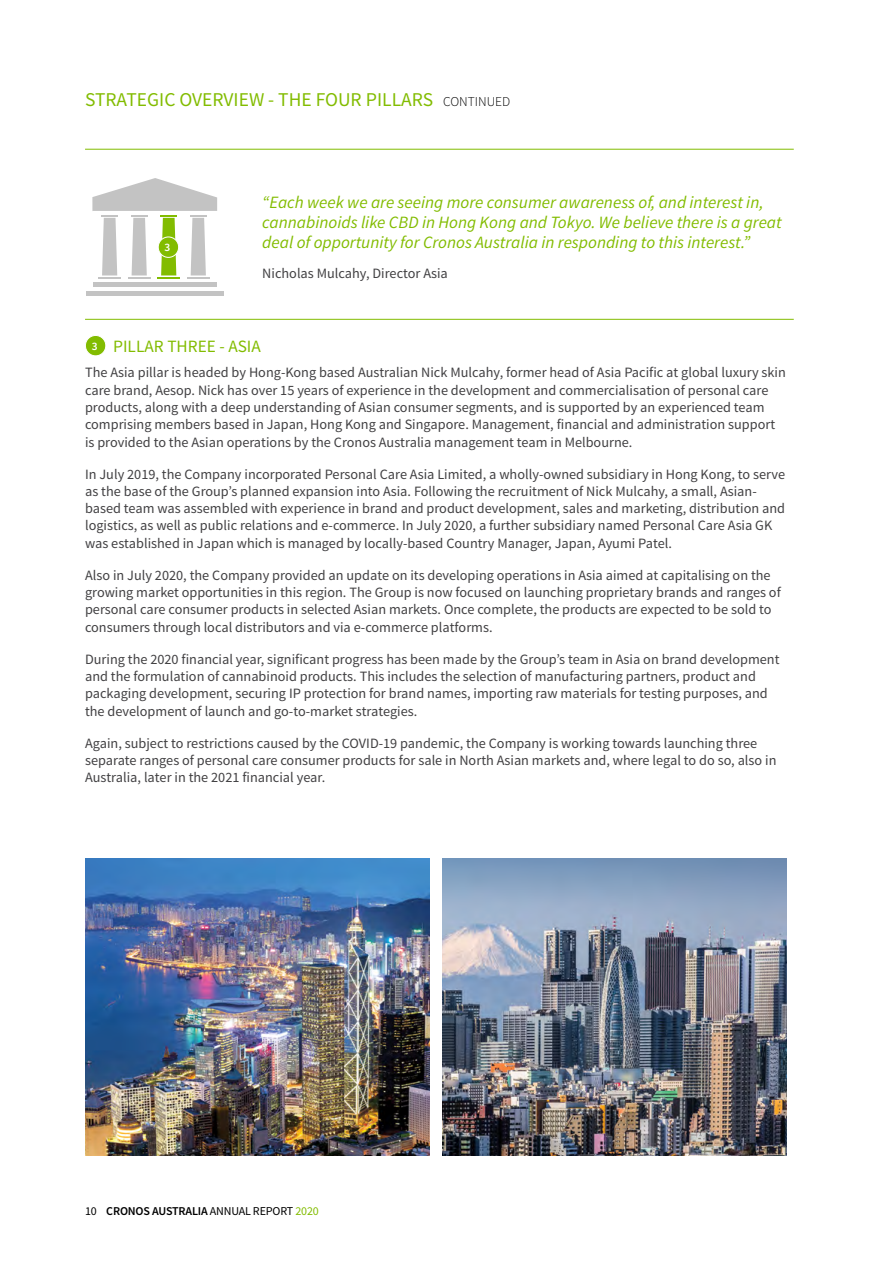
<style>
.page{position:relative;width:893px;height:1263px;background:#fff}
.page>*{position:absolute;margin:0;border:0;box-sizing:border-box;transform-origin:0 0}
.t1{font:19.5px "Source Sans Pro";letter-spacing:-.01em;color:#82bc00}
.t2{font:italic 17.25px/20.2px "Source Sans Pro";color:#82bc00}
.t3{font:17.25px "Source Sans Pro";color:#82bc00}
.t4{font:14.25px/17.2px "Source Sans Pro";color:#414042}
.t5{font:300 13.5px "Source Sans Pro";color:#000}
.t6{font:600 12px "Source Sans Pro";letter-spacing:-.015em;color:#000}
.t7{font:600 11.4px "Source Sans Pro";color:#fff}
.s1{font-weight:600;font-size:11.4px;color:#fff}
.s2{font-weight:400}
.s3{font-weight:400;color:#82bc00}
</style>
<div class="page">
<hr style="left:128px;top:277px;width:23px;height:2px;background:#c3c3c3">
<hr style="left:98px;top:277px;width:23px;height:2px;background:#c3c3c3">
<hr style="left:157px;top:277px;width:23px;height:2px;background:#82bc00">
<hr style="left:187px;top:277px;width:23px;height:2px;background:#c3c3c3">
<svg style="left:92px;top:178px;width:125px;height:97px"></svg>
<hr style="left:93px;top:283px;width:124px;height:4px;background:#c3c3c3">
<hr style="left:86px;top:291px;width:137px;height:4px;background:#c3c3c3">
<div style="left:158px;top:237px;width:21px;height:20px;background:#82bc00;border-radius:50%"></div>
<div style="left:158px;top:237px;width:21px;height:21px;border:1px solid #fff;border-radius:50%"></div>
<div style="left:85px;top:335px;width:21px;height:21px;background:#82bc00;border-radius:50%"></div>
<div style="left:85px;top:335px;width:21px;height:21px;border:1px solid #fff;border-radius:50%"></div>
<img style="left:85px;top:858px;width:344px;height:298px">
<img style="left:442px;top:858px;width:345px;height:298px">
<hr style="left:85px;top:149px;width:709px;height:1px;background:#82bc00">
<hr style="left:85px;top:319px;width:709px;height:1px;background:#82bc00">
<h1 class="t1" style="left:85px;top:88px;width:21px">Strategic</h1>
<h1 class="t1" style="left:179px;top:88px;width:24px">Overview</h1>
<h1 class="t1" style="left:268px;top:88px;width:70px">- The Four</h1>
<h1 class="t1" style="left:366px;top:88px;width:21px">Pillars</h1>
<p class="t5" style="left:443px;top:94px;width:69px">CONTINUED</p>
<p class="t7" style="left:165px;top:240px;width:7px">3</p>
<p class="t2" style="left:262px;top:192px;width:521px">“Each week we are seeing more consumer awareness of, and interest in, cannabinoids like CBD in Hong Kong and Tokyo. We believe there is a great deal of opportunity for Cronos Australia in responding to this interest.”</p>
<p class="t4" style="left:262px;top:265px;width:187px">Nicholas Mulcahy, Director Asia</p>
<p class="t3" style="left:92px;top:335px;width:171px"><span class="s1">3</span> PILLAR THREE - ASIA</p>
<p class="t4" style="left:85px;top:364px;width:702px">The Asia pillar is headed by Hong-Kong based Australian Nick Mulcahy, former head of Asia Pacific at global luxury skin care brand, Aesop. Nick has over 15 years of experience in the development and commercialisation of personal care products, along with a deep understanding of Asian consumer segments, and is supported by an experienced team comprising members based in Japan, Hong Kong and Singapore. Management, financial and administration support is provided to the Asian operations by the Cronos Australia management team in Melbourne.</p>
<p class="t4" style="left:85px;top:465px;width:702px">In July 2019, the Company incorporated Personal Care Asia Limited, a wholly-owned subsidiary in Hong Kong, to serve as the base of the Group’s planned expansion into Asia. Following the recruitment of Nick Mulcahy, a small, Asian&shy;based team was assembled with experience in brand and product development, sales and marketing, distribution and logistics, as well as public relations and e-commerce. In July 2020, a further subsidiary named Personal Care Asia GK was established in Japan which is managed by locally-based Country Manager, Japan, Ayumi Patel.</p>
<p class="t4" style="left:85px;top:567px;width:697px">Also in July 2020, the Company provided an update on its developing operations in Asia aimed at capitalising on the growing market opportunities in this region. The Group is now focused on launching proprietary brands and ranges of personal care consumer products in selected Asian markets. Once complete, the products are expected to be sold to consumers through local distributors and via e-commerce platforms.</p>
<p class="t4" style="left:85px;top:651px;width:696px">During the 2020 financial year, significant progress has been made by the Group’s team in Asia on brand development and the formulation of cannabinoid products. This includes the selection of manufacturing partners, product and packaging development, securing IP protection for brand names, importing raw materials for testing purposes, and the development of launch and go-to-market strategies.</p>
<p class="t4" style="left:85px;top:734px;width:693px">Again, subject to restrictions caused by the COVID-19 pandemic, the Company is working towards launching three separate ranges of personal care consumer products for sale in North Asian markets and, where legal to do so, also in<br>Australia, later in the 2021 financial year.</p>
<p class="t6" style="left:85px;top:1203px;width:235px"><span class="s2">10</span> CRONOS AUSTRALIA <span class="s2">ANNUAL REPORT</span> <span class="s3">2020</span></p>
</div>
